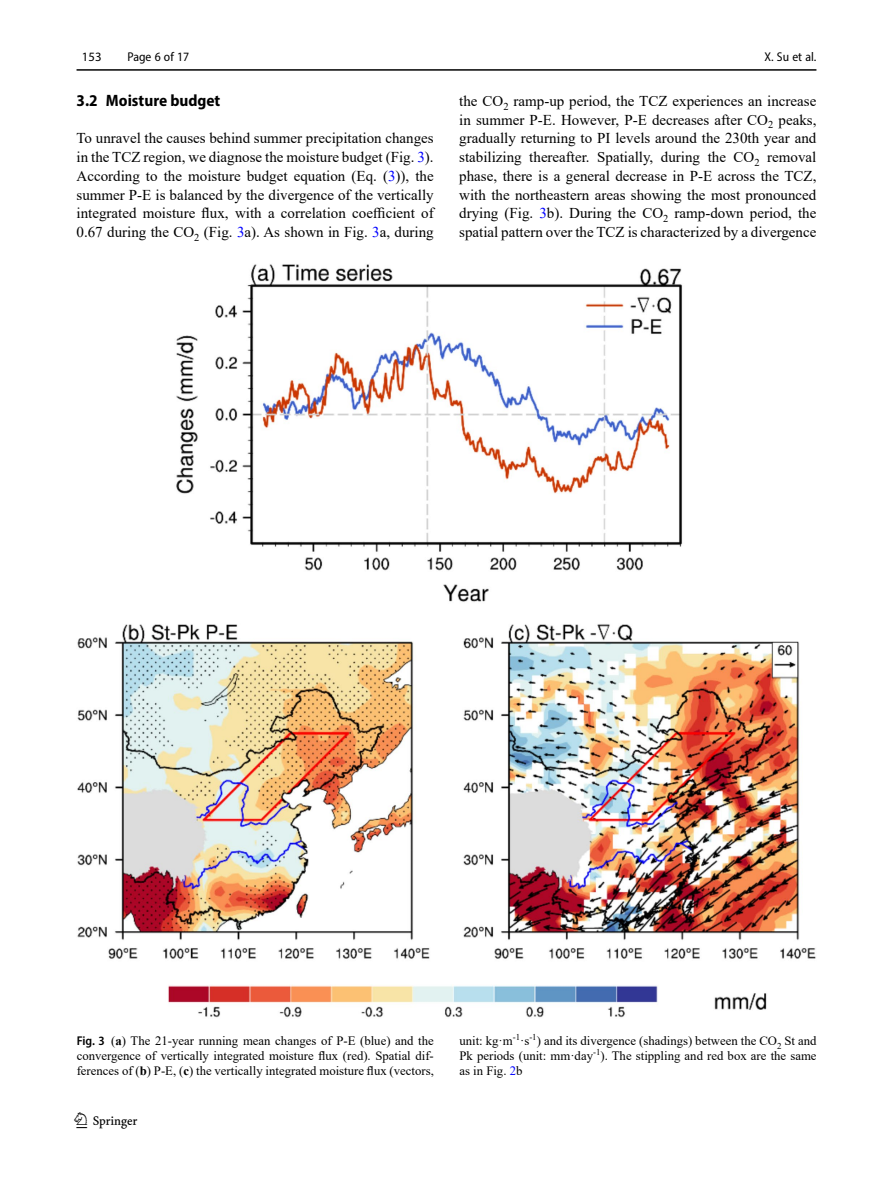
<style>
.page{position:relative;width:893px;height:1187px;background:#fff}
.page>*{position:absolute;margin:0;border:0;box-sizing:border-box;transform-origin:0 0}
.t1{font:22.5px "Springnew";color:#000}
.Head_2{font:700 semi-condensed 16.5px "Myriad Pro";color:#000}
.Body_Text{font:15px/18.8px "Times New Roman";color:#000;text-align:justify}
.Figure_Caption{font:12.75px/15px "Times New Roman";color:#000;text-align:justify}
.t2{font:semi-condensed 12.75px "Myriad Pro";color:#000}
.t3{font:12.75px "Myriad Pro";color:#000}
.s1{color:#00f}
.s2{font-family:"Myriad Pro";font-weight:600;font-stretch:semi-condensed}
.s3{font-weight:700}
</style>
<div class="page">
<hr style="left:77px;top:69px;width:739px;height:2px;background:#000">
<img style="left:77px;top:264px;width:739px;height:754px">
<p class="t3" style="left:82px;top:48px;width:21px">153</p>
<p class="t2" style="left:127px;top:49px;width:63px">Page 6 of 17</p>
<p class="Head_2" style="left:77px;top:90px;width:145px">3.2 Moisture budget</p>
<p class="Body_Text" style="left:77px;top:128px;width:359px">To unravel the causes behind summer precipitation changes in the TCZ region, we diagnose the moisture budget (Fig. <span class="s1">3</span>).<br>According to the moisture budget equation (Eq. (<span class="s1">3</span>)), the summer P-E is balanced by the divergence of the vertically integrated moisture flux, with a correlation coefficient of 0.67 during the CO<sub>2</sub> (Fig. <span class="s1">3</span>a). As shown in Fig. <span class="s1">3</span>a, during</p>
<p class="t2" style="left:764px;top:49px;width:53px">X. Su et al.</p>
<p class="Body_Text" style="left:459px;top:91px;width:359px">the CO<sub>2</sub> ramp-up period, the TCZ experiences an increase in summer P-E. However, P-E decreases after CO<sub>2</sub> peaks, gradually returning to PI levels around the 230th year and stabilizing thereafter. Spatially, during the CO<sub>2</sub> removal phase, there is a general decrease in P-E across the TCZ, with the northeastern areas showing the most pronounced drying (Fig. <span class="s1">3</span>b). During the CO<sub>2</sub> ramp-down period, the spatial pattern over the TCZ is characterized by a divergence</p>
<p class="Figure_Caption" style="left:77px;top:1033px;width:359px"><span class="s2">Fig. 3</span> (<span class="s3">a</span>) The 21-year running mean changes of P-E (blue) and the convergence of vertically integrated moisture flux (red). Spatial dif&shy;ferences of (<span class="s3">b</span>) P-E, (<span class="s3">c</span>) the vertically integrated moisture flux (vectors,</p>
<p class="Figure_Caption" style="left:459px;top:1033px;width:359px">unit: kg·m<sup>-1</sup>·s<sup>-1</sup>) and its divergence (shadings) between the CO<sub>2</sub> St and Pk periods (unit: mm·day<sup>-1</sup>). The stippling and red box are the same as in Fig. <span class="s1">2</span>b</p>
<h1 class="t1" style="left:77px;top:1107px;width:63px">1 3</h1>
</div>
